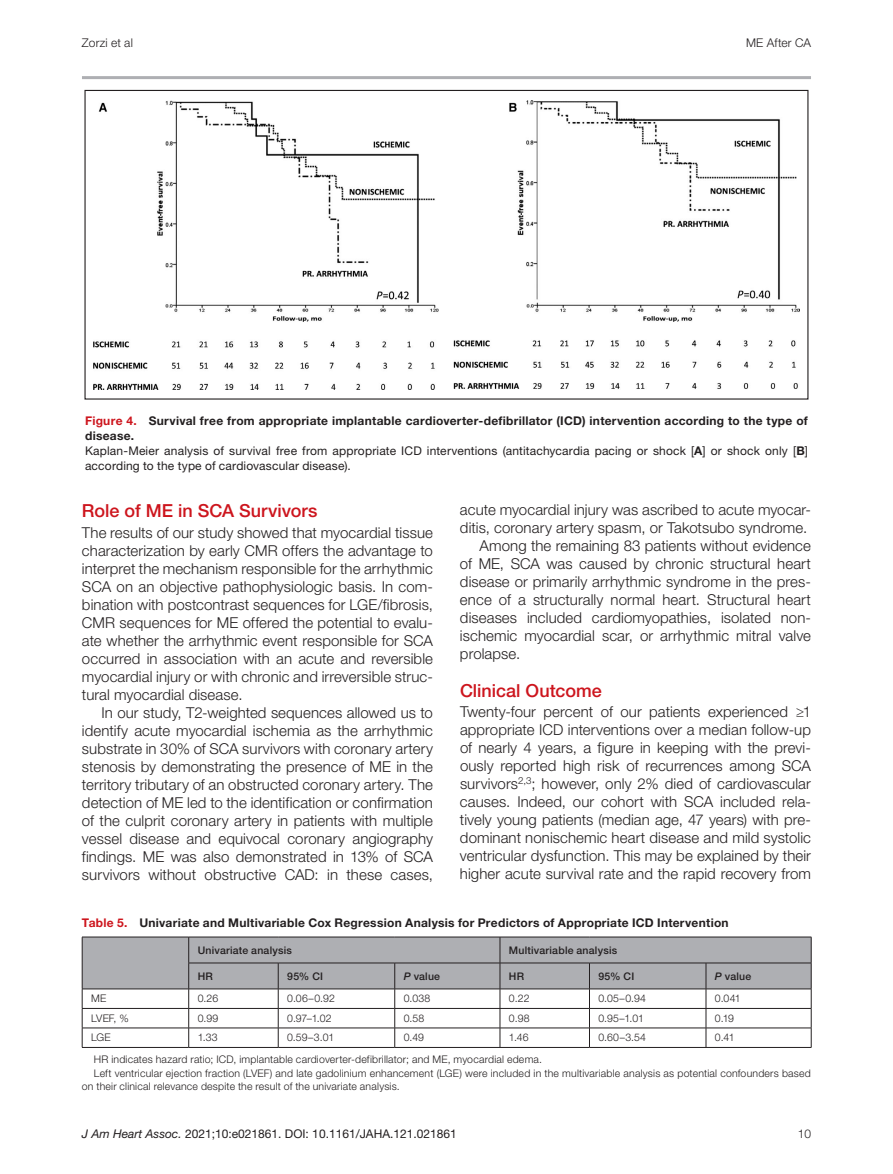
<style>
.page{position:relative;width:893px;height:1174px;background:#fff}
.page>*{position:absolute;margin:0;border:0;box-sizing:border-box;transform-origin:0 0}
.t1{font:500 18px "Helvetica Neue LT Std";color:#cd151d}
.t2{font:300 15px/18px "Helvetica Neue LT Std";letter-spacing:.005em;color:#231f20;text-align:justify}
.t3{font:12px/15px "Helvetica Neue LT Std";letter-spacing:.01em;color:#231f20}
.t4{font:700 12px "Helvetica Neue LT Std";letter-spacing:.02em;color:#231f20}
.t5{font:300 12px "Helvetica Neue LT Std";letter-spacing:.01em;color:#231f20}
.t6{font:300 10.5px "Helvetica Neue LT Std";letter-spacing:.02em;color:#231f20}
.t7{font:500 10.5px "Helvetica Neue LT Std";letter-spacing:.02em;color:#231f20}
.s1{font-weight:700;color:#cd151d}
.s2{font-weight:700}
.s3{color:#cd151d}
.s4{font-style:italic}
</style>
<div class="page">
<img style="left:94px;top:100px;width:705px;height:289px">
<hr style="left:82px;top:936px;width:107px;height:1px;background:#231f20">
<hr style="left:189px;top:936px;width:89px;height:1px;background:#231f20">
<hr style="left:278px;top:936px;width:117px;height:1px;background:#231f20">
<hr style="left:395px;top:936px;width:105px;height:1px;background:#231f20">
<hr style="left:500px;top:936px;width:89px;height:1px;background:#231f20">
<hr style="left:589px;top:936px;width:117px;height:1px;background:#231f20">
<hr style="left:706px;top:936px;width:105px;height:1px;background:#231f20">
<hr style="left:82px;top:1047px;width:107px;height:1px;background:#231f20">
<hr style="left:189px;top:1047px;width:89px;height:1px;background:#231f20">
<hr style="left:278px;top:1047px;width:117px;height:1px;background:#231f20">
<hr style="left:395px;top:1047px;width:105px;height:1px;background:#231f20">
<hr style="left:500px;top:1047px;width:89px;height:1px;background:#231f20">
<hr style="left:589px;top:1047px;width:117px;height:1px;background:#231f20">
<svg style="left:82px;top:937px;width:730px;height:110px"></svg>
<hr style="left:706px;top:1047px;width:105px;height:1px;background:#231f20">
<hr style="left:82px;top:76px;width:729px;height:3px;background:#aeafb3">
<p class="t5" style="left:82px;top:35px;width:52px">Zorzi et al</p>
<p class="t5" style="left:746px;top:35px;width:66px">ME After CA</p>
<p class="t3" style="left:85px;top:413px;width:724px"><span class="s1">Figure 4.</span> <span class="s2">Survival free from appropriate implantable cardioverter-defibrillator (ICD) intervention according to the type of disease.<br></span>Kaplan-Meier analysis of survival free from appropriate ICD interventions (antitachycardia pacing or shock [<span class="s2">A</span>] or shock only [<span class="s2">B</span>] according to the type of cardiovascular disease).</p>
<p class="t1" style="left:82px;top:500px;width:237px">Role of ME in SCA Survivors</p>
<p class="t2" style="left:82px;top:523px;width:353px">The results of our study showed that myocardial tissue characterization by early CMR offers the advantage to interpret the mechanism responsible for the arrhythmic SCA on an objective pathophysiologic basis. In com&shy;bination with postcontrast sequences for LGE/fibrosis, CMR sequences for ME offered the potential to evalu&shy;ate whether the arrhythmic event responsible for SCA occurred in association with an acute and reversible myocardial injury or with chronic and irreversible struc&shy;tural myocardial disease.</p>
<p class="t2" style="left:82px;top:703px;width:353px;text-indent:20px">In our study, T2-weighted sequences allowed us to identify acute myocardial ischemia as the arrhythmic substrate in 30% of SCA survivors with coronary artery stenosis by demonstrating the presence of ME in the territory tributary of an obstructed coronary artery. The detection of ME led to the identification or confirmation of the culprit coronary artery in patients with multiple vessel disease and equivocal coronary angiography findings. ME was also demonstrated in 13% of SCA survivors without obstructive CAD: in these cases,</p>
<p class="t2" style="left:460px;top:500px;width:352px">acute myocardial injury was ascribed to acute myocar-</p>
<p class="t2" style="left:460px;top:518px;width:349px">ditis, coronary artery spasm, or Takotsubo syndrome.</p>
<p class="t2" style="left:479px;top:536px;width:333px">Among the remaining 83 patients without evidence</p>
<p class="t2" style="left:460px;top:554px;width:353px">of ME, SCA was caused by chronic structural heart</p>
<p class="t2" style="left:460px;top:572px;width:352px">disease or primarily arrhythmic syndrome in the pres-</p>
<p class="t2" style="left:460px;top:590px;width:353px">ence of a structurally normal heart. Structural heart</p>
<p class="t2" style="left:460px;top:608px;width:352px">diseases included cardiomyopathies, isolated non-</p>
<p class="t2" style="left:460px;top:626px;width:352px">ischemic myocardial scar, or arrhythmic mitral valve</p>
<p class="t2" style="left:460px;top:644px;width:62px">prolapse.</p>
<p class="t1" style="left:460px;top:679px;width:143px">Clinical Outcome</p>
<p class="t2" style="left:460px;top:702px;width:353px">Twenty-four percent of our patients experienced ≥1 appropriate ICD interventions over a median follow-up of nearly 4 years, a figure in keeping with the previ&shy;ously reported high risk of recurrences among SCA survivors<sup>2,3</sup>; however, only 2% died of cardiovascular causes. Indeed, our cohort with SCA included rela&shy;tively young patients (median age, 47 years) with pre&shy;dominant nonischemic heart disease and mild systolic ventricular dysfunction. This may be explained by their higher acute survival rate and the rapid recovery from</p>
<p class="t4" style="left:82px;top:915px;width:648px"><span class="s3">Table 5.</span> Univariate and Multivariable Cox Regression Analysis for Predictors of Appropriate ICD Intervention</p>
<p class="t7" style="left:198px;top:943px;width:96px">Univariate analysis</p>
<p class="t7" style="left:509px;top:943px;width:110px">Multivariable analysis</p>
<p class="t7" style="left:198px;top:969px;width:17px">HR</p>
<p class="t7" style="left:287px;top:969px;width:37px">95% CI</p>
<p class="t7" style="left:404px;top:969px;width:38px"><span class="s4">P</span> value</p>
<p class="t7" style="left:509px;top:969px;width:17px">HR</p>
<p class="t7" style="left:598px;top:969px;width:37px">95% CI</p>
<p class="t7" style="left:715px;top:969px;width:38px"><span class="s4">P</span> value</p>
<p class="t6" style="left:91px;top:992px;width:17px">ME</p>
<p class="t6" style="left:198px;top:992px;width:22px">0.26</p>
<p class="t6" style="left:287px;top:992px;width:49px">0.06–0.92</p>
<p class="t6" style="left:404px;top:992px;width:28px">0.038</p>
<p class="t6" style="left:509px;top:992px;width:22px">0.22</p>
<p class="t6" style="left:598px;top:992px;width:49px">0.05–0.94</p>
<p class="t6" style="left:715px;top:992px;width:27px">0.041</p>
<p class="t6" style="left:91px;top:1011px;width:39px">LVEF, %</p>
<p class="t6" style="left:198px;top:1011px;width:22px">0.99</p>
<p class="t6" style="left:287px;top:1011px;width:46px">0.97–1.02</p>
<p class="t6" style="left:404px;top:1011px;width:22px">0.58</p>
<p class="t6" style="left:509px;top:1011px;width:22px">0.98</p>
<p class="t6" style="left:598px;top:1011px;width:47px">0.95–1.01</p>
<p class="t6" style="left:715px;top:1011px;width:20px">0.19</p>
<p class="t6" style="left:91px;top:1031px;width:21px">LGE</p>
<p class="t6" style="left:198px;top:1031px;width:22px">1.33</p>
<p class="t6" style="left:287px;top:1031px;width:49px">0.59–3.01</p>
<p class="t6" style="left:404px;top:1031px;width:22px">0.49</p>
<p class="t6" style="left:509px;top:1031px;width:21px">1.46</p>
<p class="t6" style="left:598px;top:1031px;width:49px">0.60–3.54</p>
<p class="t6" style="left:715px;top:1031px;width:21px">0.41</p>
<p class="t6" style="left:94px;top:1053px;width:450px">HR indicates hazard ratio; ICD, implantable cardioverter-defibrillator; and ME, myocardial edema.</p>
<p class="t6" style="left:94px;top:1066px;width:718px">Left ventricular ejection fraction (LVEF) and late gadolinium enhancement (LGE) were included in the multivariable analysis as potential confounders based</p>
<p class="t6" style="left:82px;top:1080px;width:319px">on their clinical relevance despite the result of the univariate analysis.</p>
<p class="t3" style="left:82px;top:1126px;width:376px"><span class="s4">J Am Heart Assoc.</span> 2021;10:e021861. DOI: 10.1161/JAHA.121.021861</p>
<p class="t5" style="left:798px;top:1126px;width:15px">10</p>
</div>
